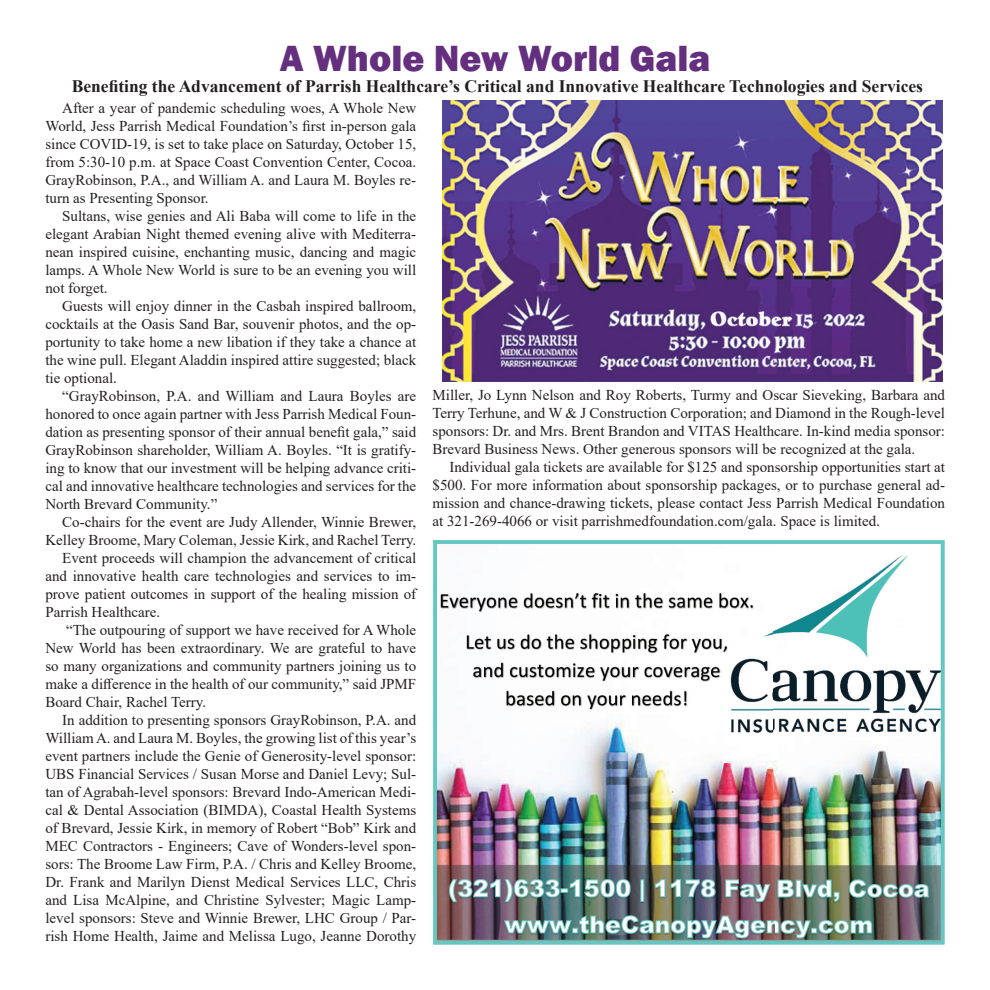
<style>
.page{position:relative;width:990px;height:990px;background:#fff}
.page>*{position:absolute;margin:0;border:0;box-sizing:border-box;transform-origin:0 0}
.t1{font:800 37.5px "Franklin Gothic";color:#652f80}
.t2{font:700 17.5px "Times New Roman";color:#231f20}
.t3{font:15px/18px "Times New Roman";color:#231f20;text-align:justify}
</style>
<div class="page">
<img style="left:432px;top:540px;width:513px;height:405px">
<img style="left:443px;top:100px;width:500px;height:281px">
<h1 class="t1" style="left:280px;top:37px;width:432px">A Whole New World Gala</h1>
<p class="t2" style="left:72px;top:77px;width:853px">Benefiting the Advancement of Parrish Healthcare’s Critical and Innovative Healthcare Technologies and Services</p>
<p class="t3" style="left:45px;top:99px;width:372px;text-indent:17px">After a year of pandemic scheduling woes, A Whole New World, Jess Parrish Medical Foundation’s first in-person gala since COVID-19, is set to take place on Saturday, October 15, from 5:30-10 p.m. at Space Coast Convention Center, Cocoa.<br>GrayRobinson, P.A., and William A. and Laura M. Boyles re&shy;turn as Presenting Sponsor.</p>
<p class="t3" style="left:45px;top:207px;width:372px;text-indent:17px">Sultans, wise genies and Ali Baba will come to life in the elegant Arabian Night themed evening alive with Mediterra&shy;nean inspired cuisine, enchanting music, dancing and magic lamps. A Whole New World is sure to be an evening you will not forget.</p>
<p class="t3" style="left:45px;top:297px;width:372px;text-indent:17px">Guests will enjoy dinner in the Casbah inspired ballroom, cocktails at the Oasis Sand Bar, souvenir photos, and the op&shy;portunity to take home a new libation if they take a chance at the wine pull. Elegant Aladdin inspired attire suggested; black tie optional.</p>
<p class="t3" style="left:45px;top:387px;width:372px;text-indent:17px">“GrayRobinson, P.A. and William and Laura Boyles are honored to once again partner with Jess Parrish Medical Foun&shy;dation as presenting sponsor of their annual benefit gala,” said GrayRobinson shareholder, William A. Boyles. “It is gratify&shy;ing to know that our investment will be helping advance criti&shy;cal and innovative healthcare technologies and services for the North Brevard Community.”</p>
<p class="t3" style="left:62px;top:513px;width:356px">Co-chairs for the event are Judy Allender, Winnie Brewer,</p>
<p class="t3" style="left:45px;top:531px;width:372px">Kelley Broome, Mary Coleman, Jessie Kirk, and Rachel Terry.</p>
<p class="t3" style="left:62px;top:549px;width:356px">Event proceeds will champion the advancement of critical</p>
<p class="t3" style="left:45px;top:567px;width:372px">and innovative health care technologies and services to im-</p>
<p class="t3" style="left:45px;top:585px;width:372px">prove patient outcomes in support of the healing mission of</p>
<p class="t3" style="left:45px;top:603px;width:116px">Parrish Healthcare.</p>
<p class="t3" style="left:66px;top:621px;width:352px">“The outpouring of support we have received for A Whole</p>
<p class="t3" style="left:45px;top:639px;width:372px">New World has been extraordinary. We are grateful to have</p>
<p class="t3" style="left:45px;top:657px;width:372px">so many organizations and community partners joining us to</p>
<p class="t3" style="left:45px;top:675px;width:372px">make a difference in the health of our community,” said JPMF</p>
<p class="t3" style="left:45px;top:693px;width:162px">Board Chair, Rachel Terry.</p>
<p class="t3" style="left:62px;top:711px;width:355px">In addition to presenting sponsors GrayRobinson, P.A. and</p>
<p class="t3" style="left:45px;top:729px;width:372px">William A. and Laura M. Boyles, the growing list of this year’s</p>
<p class="t3" style="left:45px;top:747px;width:372px">event partners include the Genie of Generosity-level sponsor:</p>
<p class="t3" style="left:45px;top:765px;width:372px">UBS Financial Services / Susan Morse and Daniel Levy; Sul-</p>
<p class="t3" style="left:45px;top:783px;width:372px">tan of Agrabah-level sponsors: Brevard Indo-American Medi-</p>
<p class="t3" style="left:45px;top:801px;width:372px">cal &amp; Dental Association (BIMDA), Coastal Health Systems</p>
<p class="t3" style="left:45px;top:819px;width:372px">of Brevard, Jessie Kirk, in memory of Robert “Bob” Kirk and</p>
<p class="t3" style="left:45px;top:837px;width:372px">MEC Contractors - Engineers; Cave of Wonders-level spon-</p>
<p class="t3" style="left:45px;top:855px;width:372px">sors: The Broome Law Firm, P.A. / Chris and Kelley Broome,</p>
<p class="t3" style="left:45px;top:873px;width:372px">Dr. Frank and Marilyn Dienst Medical Services LLC, Chris</p>
<p class="t3" style="left:45px;top:891px;width:372px">and Lisa McAlpine, and Christine Sylvester; Magic Lamp-</p>
<p class="t3" style="left:45px;top:909px;width:372px">level sponsors: Steve and Winnie Brewer, LHC Group / Par-</p>
<p class="t3" style="left:45px;top:927px;width:372px">rish Home Health, Jaime and Melissa Lugo, Jeanne Dorothy</p>
<p class="t3" style="left:433px;top:386px;width:514px">Miller, Jo Lynn Nelson and Roy Roberts, Turmy and Oscar Sieveking, Barbara and Terry Terhune, and W &amp; J Construction Corporation; and Diamond in the Rough-level sponsors: Dr. and Mrs. Brent Brandon and VITAS Healthcare. In-kind media sponsor:<br>Brevard Business News. Other generous sponsors will be recognized at the gala.</p>
<p class="t3" style="left:433px;top:458px;width:514px;text-indent:17px">Individual gala tickets are available for $125 and sponsorship opportunities start at $500. For more information about sponsorship packages, or to purchase general ad&shy;mission and chance-drawing tickets, please contact Jess Parrish Medical Foundation at 321-269-4066 or visit parrishmedfoundation.com/gala. Space is limited.</p>
</div>
